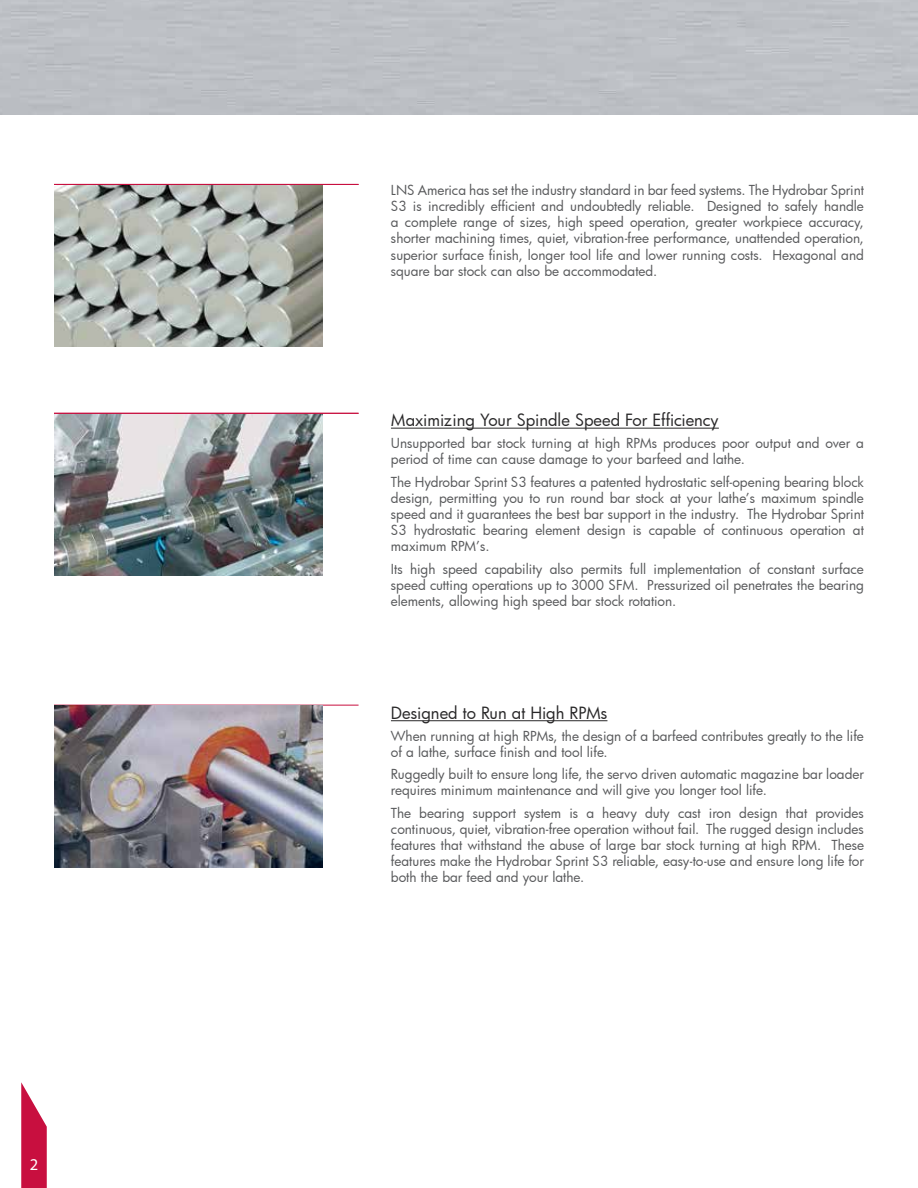
<style>
.page{position:relative;width:918px;height:1188px;background:#fff}
.page>*{position:absolute;margin:0;border:0;box-sizing:border-box;transform-origin:0 0}
.t1{font:16.5px "Futura";color:#292829}
.t2{font:16.5px "Myriad Pro";color:#fff}
.t3{font:13.5px/16.2px "Futura";color:#58595b;text-align:justify}
</style>
<div class="page">
<svg style="left:21px;top:1082px;width:26px;height:106px"></svg>
<img style="left:54px;top:414px;width:269px;height:162px">
<img style="left:54px;top:185px;width:269px;height:162px">
<hr style="left:54px;top:184px;width:305px;height:1px;background:#c80f3f">
<hr style="left:54px;top:705px;width:305px;height:1px;background:#c80f3f">
<hr style="left:391px;top:720px;width:216px;height:1px;background:#292829">
<hr style="left:391px;top:428px;width:328px;height:1px;background:#292829">
<img style="left:54px;top:706px;width:269px;height:162px">
<hr style="left:54px;top:413px;width:305px;height:1px;background:#c80f3f">
<p class="t2" style="left:30px;top:1154px;width:10px">2</p>
<p class="t3" style="left:391px;top:181px;width:475px">LNS America has set the industry standard in bar feed systems. The Hydrobar Sprint S3 is incredibly efficient and undoubtedly reliable. Designed to safely handle a complete range of sizes, high speed operation, greater workpiece accuracy, shorter machining times, quiet, vibration-free performance, unattended operation, superior surface finish, longer tool life and lower running costs. Hexagonal and square bar stock can also be accommodated.</p>
<p class="t1" style="left:391px;top:409px;width:329px">Maximizing Your Spindle Speed For Efficiency</p>
<p class="t3" style="left:391px;top:435px;width:475px">Unsupported bar stock turning at high RPMs produces poor output and over a period of time can cause damage to your barfeed and lathe.</p>
<p class="t3" style="left:391px;top:473px;width:475px">The Hydrobar Sprint S3 features a patented hydrostatic self-opening bearing block design, permitting you to run round bar stock at your lathe’s maximum spindle speed and it guarantees the best bar support in the industry. The Hydrobar Sprint S3 hydrostatic bearing element design is capable of continuous operation at maximum RPM’s.</p>
<p class="t3" style="left:391px;top:560px;width:475px">Its high speed capability also permits full implementation of constant surface speed cutting operations up to 3000 SFM. Pressurized oil penetrates the bearing elements, allowing high speed bar stock rotation.</p>
<p class="t1" style="left:391px;top:701px;width:218px">Designed to Run at High RPMs</p>
<p class="t3" style="left:391px;top:727px;width:474px">When running at high RPMs, the design of a barfeed contributes greatly to the life of a lathe, surface finish and tool life.</p>
<p class="t3" style="left:391px;top:766px;width:475px">Ruggedly built to ensure long life, the servo driven automatic magazine bar loader requires minimum maintenance and will give you longer tool life.</p>
<p class="t3" style="left:391px;top:804px;width:475px">The bearing support system is a heavy duty cast iron design that provides continuous, quiet, vibration-free operation without fail. The rugged design includes features that withstand the abuse of large bar stock turning at high RPM. These features make the Hydrobar Sprint S3 reliable, easy-to-use and ensure long life for both the bar feed and your lathe.</p>
</div>
